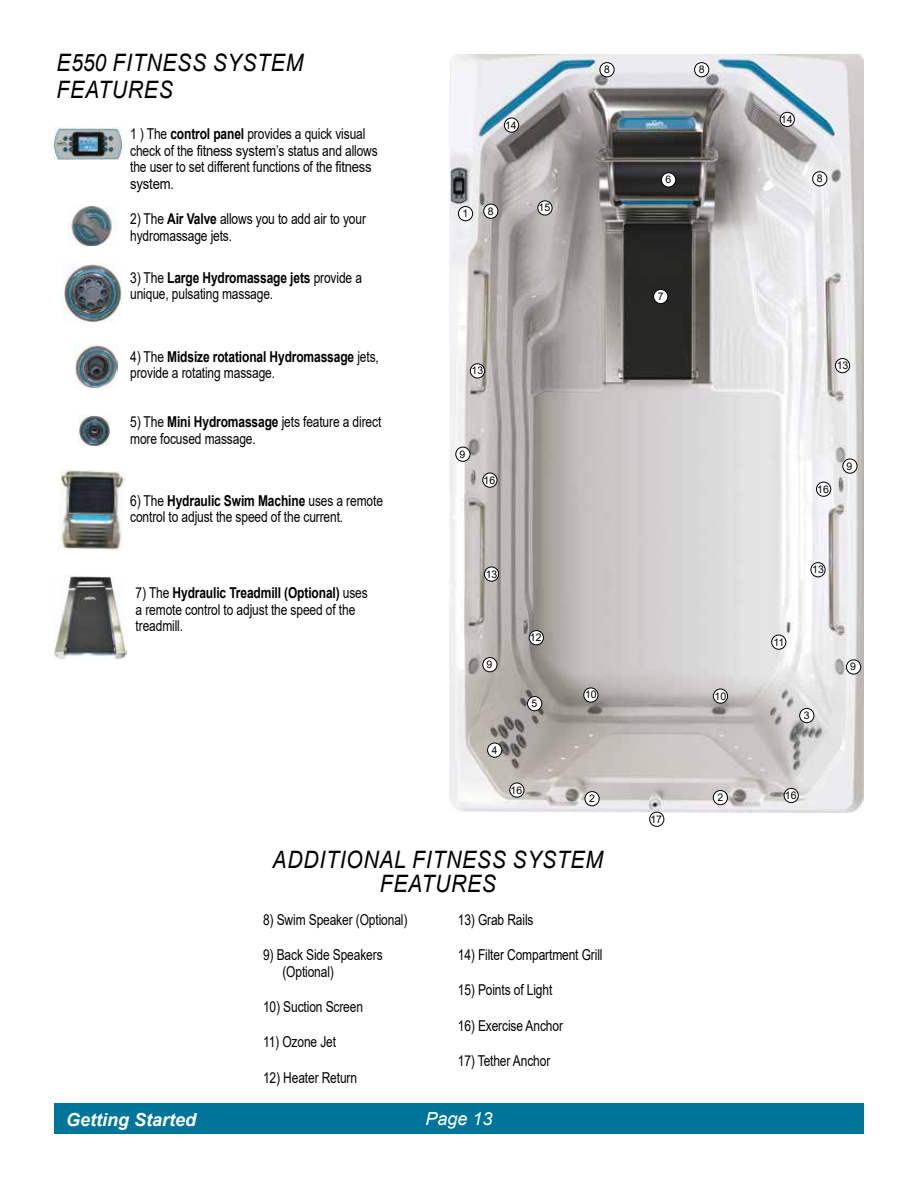
<style>
.page{position:relative;width:918px;height:1188px;background:#fff}
.page>*{position:absolute;margin:0;border:0;box-sizing:border-box;transform-origin:0 0}
.t1{font:italic 24px/24px "Arial";letter-spacing:.035em;color:#000;text-align:center;scale:.88 1}
.t2{font:italic 700 18px "Arial";color:#fff}
.t3{font:italic 18px "Arial";color:#fff}
.t4{font:15px/16.5px "Arial";letter-spacing:-.01em;color:#000;scale:.8 1}
.t5{font:10.5px "Arial";color:#000}
.s1{font-weight:700}
</style>
<div class="page">
<div style="left:54px;top:1103px;width:810px;height:31px;background:#007599"></div>
<img style="left:69px;top:207px;width:47px;height:39px">
<img style="left:62px;top:264px;width:60px;height:58px">
<img style="left:79px;top:415px;width:32px;height:32px">
<img style="left:54px;top:127px;width:69px;height:32px">
<img style="left:74px;top:345px;width:43px;height:44px">
<img style="left:53px;top:576px;width:74px;height:83px">
<img style="left:59px;top:470px;width:66px;height:81px">
<img style="left:450px;top:55px;width:414px;height:758px">
<div style="left:458px;top:207px;width:15px;height:14px;background:#fff;border-radius:50%"></div>
<div style="left:458px;top:206px;width:15px;height:15px;border:1px solid #000;border-radius:50%"></div>
<div style="left:585px;top:792px;width:14px;height:14px;background:#fff;border-radius:50%"></div>
<div style="left:585px;top:791px;width:14px;height:15px;border:1px solid #000;border-radius:50%"></div>
<div style="left:487px;top:743px;width:15px;height:14px;background:#fff;border-radius:50%"></div>
<div style="left:487px;top:743px;width:15px;height:15px;border:1px solid #000;border-radius:50%"></div>
<div style="left:528px;top:697px;width:14px;height:14px;background:#fff;border-radius:50%"></div>
<div style="left:527px;top:696px;width:15px;height:15px;border:1px solid #000;border-radius:50%"></div>
<div style="left:661px;top:173px;width:15px;height:14px;background:#fff;border-radius:50%"></div>
<div style="left:661px;top:173px;width:15px;height:14px;border:1px solid #000;border-radius:50%"></div>
<div style="left:713px;top:689px;width:15px;height:14px;background:#fff;border-radius:50%"></div>
<div style="left:713px;top:689px;width:15px;height:14px;border:1px solid #000;border-radius:50%"></div>
<div style="left:529px;top:631px;width:14px;height:14px;background:#fff;border-radius:50%"></div>
<div style="left:529px;top:630px;width:15px;height:15px;border:1px solid #000;border-radius:50%"></div>
<div style="left:470px;top:364px;width:15px;height:14px;background:#fff;border-radius:50%"></div>
<div style="left:470px;top:364px;width:15px;height:14px;border:1px solid #000;border-radius:50%"></div>
<div style="left:800px;top:708px;width:14px;height:15px;background:#fff;border-radius:50%"></div>
<div style="left:799px;top:708px;width:15px;height:15px;border:1px solid #000;border-radius:50%"></div>
<div style="left:600px;top:63px;width:14px;height:14px;background:#fff;border-radius:50%"></div>
<div style="left:600px;top:62px;width:14px;height:15px;border:1px solid #000;border-radius:50%"></div>
<div style="left:650px;top:812px;width:14px;height:14px;background:#fff;border-radius:50%"></div>
<div style="left:649px;top:812px;width:15px;height:15px;border:1px solid #000;border-radius:50%"></div>
<div style="left:504px;top:118px;width:15px;height:14px;background:#fff;border-radius:50%"></div>
<div style="left:504px;top:118px;width:15px;height:14px;border:1px solid #000;border-radius:50%"></div>
<div style="left:483px;top:473px;width:14px;height:14px;background:#fff;border-radius:50%"></div>
<div style="left:483px;top:473px;width:14px;height:14px;border:1px solid #000;border-radius:50%"></div>
<div style="left:483px;top:658px;width:14px;height:14px;background:#fff;border-radius:50%"></div>
<div style="left:483px;top:657px;width:14px;height:15px;border:1px solid #000;border-radius:50%"></div>
<div style="left:654px;top:289px;width:14px;height:15px;background:#fff;border-radius:50%"></div>
<div style="left:653px;top:289px;width:15px;height:15px;border:1px solid #000;border-radius:50%"></div>
<div style="left:510px;top:783px;width:14px;height:14px;background:#fff;border-radius:50%"></div>
<div style="left:510px;top:783px;width:14px;height:14px;border:1px solid #000;border-radius:50%"></div>
<div style="left:713px;top:791px;width:15px;height:14px;background:#fff;border-radius:50%"></div>
<div style="left:713px;top:790px;width:15px;height:15px;border:1px solid #000;border-radius:50%"></div>
<div style="left:846px;top:660px;width:15px;height:14px;background:#fff;border-radius:50%"></div>
<div style="left:846px;top:660px;width:15px;height:14px;border:1px solid #000;border-radius:50%"></div>
<div style="left:780px;top:112px;width:14px;height:15px;background:#fff;border-radius:50%"></div>
<div style="left:780px;top:112px;width:15px;height:15px;border:1px solid #000;border-radius:50%"></div>
<div style="left:772px;top:635px;width:14px;height:14px;background:#fff;border-radius:50%"></div>
<div style="left:771px;top:635px;width:15px;height:14px;border:1px solid #000;border-radius:50%"></div>
<div style="left:584px;top:688px;width:14px;height:14px;background:#fff;border-radius:50%"></div>
<div style="left:584px;top:688px;width:14px;height:14px;border:1px solid #000;border-radius:50%"></div>
<div style="left:538px;top:201px;width:14px;height:14px;background:#fff;border-radius:50%"></div>
<div style="left:538px;top:201px;width:14px;height:14px;border:1px solid #000;border-radius:50%"></div>
<div style="left:695px;top:63px;width:14px;height:14px;background:#fff;border-radius:50%"></div>
<div style="left:694px;top:62px;width:15px;height:15px;border:1px solid #000;border-radius:50%"></div>
<div style="left:835px;top:359px;width:15px;height:14px;background:#fff;border-radius:50%"></div>
<div style="left:835px;top:358px;width:15px;height:15px;border:1px solid #000;border-radius:50%"></div>
<div style="left:784px;top:788px;width:14px;height:15px;background:#fff;border-radius:50%"></div>
<div style="left:784px;top:788px;width:15px;height:15px;border:1px solid #000;border-radius:50%"></div>
<div style="left:484px;top:567px;width:15px;height:14px;background:#fff;border-radius:50%"></div>
<div style="left:484px;top:567px;width:15px;height:14px;border:1px solid #000;border-radius:50%"></div>
<div style="left:811px;top:563px;width:14px;height:14px;background:#fff;border-radius:50%"></div>
<div style="left:811px;top:562px;width:14px;height:15px;border:1px solid #000;border-radius:50%"></div>
<div style="left:484px;top:204px;width:14px;height:14px;background:#fff;border-radius:50%"></div>
<div style="left:483px;top:204px;width:15px;height:15px;border:1px solid #000;border-radius:50%"></div>
<div style="left:813px;top:172px;width:14px;height:14px;background:#fff;border-radius:50%"></div>
<div style="left:812px;top:171px;width:15px;height:15px;border:1px solid #000;border-radius:50%"></div>
<div style="left:843px;top:459px;width:14px;height:14px;background:#fff;border-radius:50%"></div>
<div style="left:843px;top:459px;width:14px;height:14px;border:1px solid #000;border-radius:50%"></div>
<div style="left:456px;top:447px;width:14px;height:14px;background:#fff;border-radius:50%"></div>
<div style="left:456px;top:447px;width:14px;height:15px;border:1px solid #000;border-radius:50%"></div>
<div style="left:817px;top:482px;width:14px;height:14px;background:#fff;border-radius:50%"></div>
<div style="left:816px;top:482px;width:15px;height:15px;border:1px solid #000;border-radius:50%"></div>
<h1 class="t1" style="left:57px;top:50px;width:282px;line-height:27px;text-align:left">E550 FITNESS SYSTEM<br>FEATURES</h1>
<p class="t4" style="left:130px;top:126px;width:311px">1 ) The <span class="s1">control panel</span> provides a quick visual check of the fitness system’s status and allows the user to set different functions of the fitness system.</p>
<p class="t4" style="left:130px;top:210px;width:296px">2) The <span class="s1">Air Valve</span> allows you to add air to your hydromassage jets.</p>
<p class="t4" style="left:130px;top:269px;width:291px">3) The <span class="s1">Large Hydromassage jets</span> provide a unique, pulsating massage.</p>
<p class="t4" style="left:130px;top:348px;width:312px">4) The <span class="s1">Midsize rotational Hydromassage</span> jets, provide a rotating massage.</p>
<p class="t4" style="left:130px;top:413px;width:315px">5) The <span class="s1">Mini Hydromassage</span> jets feature a direct more focused massage.</p>
<p class="t4" style="left:130px;top:492px;width:318px">6) The <span class="s1">Hydraulic Swim Machine</span> uses a remote control to adjust the speed of the current.</p>
<p class="t4" style="left:136px;top:585px;width:292px">7) The <span class="s1">Hydraulic Treadmill (Optional)</span> uses a remote control to adjust the speed of the treadmill.</p>
<p class="t5" style="left:505px;top:118px;width:13px">14</p>
<p class="t5" style="left:463px;top:206px;width:7px">1</p>
<p class="t5" style="left:488px;top:204px;width:7px">8</p>
<p class="t5" style="left:539px;top:200px;width:13px">15</p>
<p class="t5" style="left:604px;top:62px;width:7px">8</p>
<p class="t5" style="left:472px;top:363px;width:13px">13</p>
<p class="t5" style="left:459px;top:447px;width:7px">9</p>
<p class="t5" style="left:484px;top:473px;width:13px">16</p>
<p class="t5" style="left:486px;top:567px;width:13px">13</p>
<p class="t5" style="left:486px;top:657px;width:7px">9</p>
<p class="t5" style="left:530px;top:630px;width:13px">12</p>
<p class="t5" style="left:532px;top:696px;width:7px">5</p>
<p class="t5" style="left:511px;top:783px;width:13px">16</p>
<p class="t5" style="left:585px;top:688px;width:13px">10</p>
<p class="t5" style="left:589px;top:791px;width:7px">2</p>
<h1 class="t1" style="left:273px;top:848px;width:377px">ADDITIONAL FITNESS SYSTEM<br>FEATURES</h1>
<p class="t4" style="left:263px;top:911px;width:182px">8) Swim Speaker (Optional)</p>
<p class="t4" style="left:282px;top:946px;width:127px;text-indent:-19px">9) Back Side Speakers (Optional)</p>
<p class="t4" style="left:263px;top:998px;width:127px">10) Suction Screen</p>
<p class="t4" style="left:263px;top:1034px;width:93px">11) Ozone Jet</p>
<p class="t4" style="left:263px;top:1069px;width:119px">12) Heater Return</p>
<p class="t4" style="left:458px;top:911px;width:96px">13) Grab Rails</p>
<p class="t4" style="left:458px;top:946px;width:182px">14) Filter Compartment Grill</p>
<p class="t4" style="left:458px;top:982px;width:120px">15) Points of Light</p>
<p class="t4" style="left:458px;top:1017px;width:133px">16) Exercise Anchor</p>
<p class="t4" style="left:458px;top:1053px;width:117px">17) Tether Anchor</p>
<p class="t2" style="left:66px;top:1108px;width:132px">Getting Started</p>
<p class="t3" style="left:425px;top:1107px;width:69px">Page 13</p>
<p class="t5" style="left:699px;top:62px;width:7px">8</p>
<p class="t5" style="left:666px;top:172px;width:7px">6</p>
<p class="t5" style="left:658px;top:289px;width:7px">7</p>
<p class="t5" style="left:650px;top:812px;width:13px">17</p>
<p class="t5" style="left:715px;top:689px;width:13px">10</p>
<p class="t5" style="left:717px;top:790px;width:7px">2</p>
<p class="t5" style="left:781px;top:112px;width:13px">14</p>
<p class="t5" style="left:817px;top:171px;width:7px">8</p>
<p class="t5" style="left:837px;top:358px;width:13px">13</p>
<p class="t5" style="left:817px;top:482px;width:13px">16</p>
<p class="t5" style="left:846px;top:459px;width:7px">9</p>
<p class="t5" style="left:773px;top:635px;width:12px">11</p>
<p class="t5" style="left:812px;top:562px;width:13px">13</p>
<p class="t5" style="left:804px;top:708px;width:7px">3</p>
<p class="t5" style="left:850px;top:659px;width:7px">9</p>
<p class="t5" style="left:785px;top:788px;width:13px">16</p>
</div>
